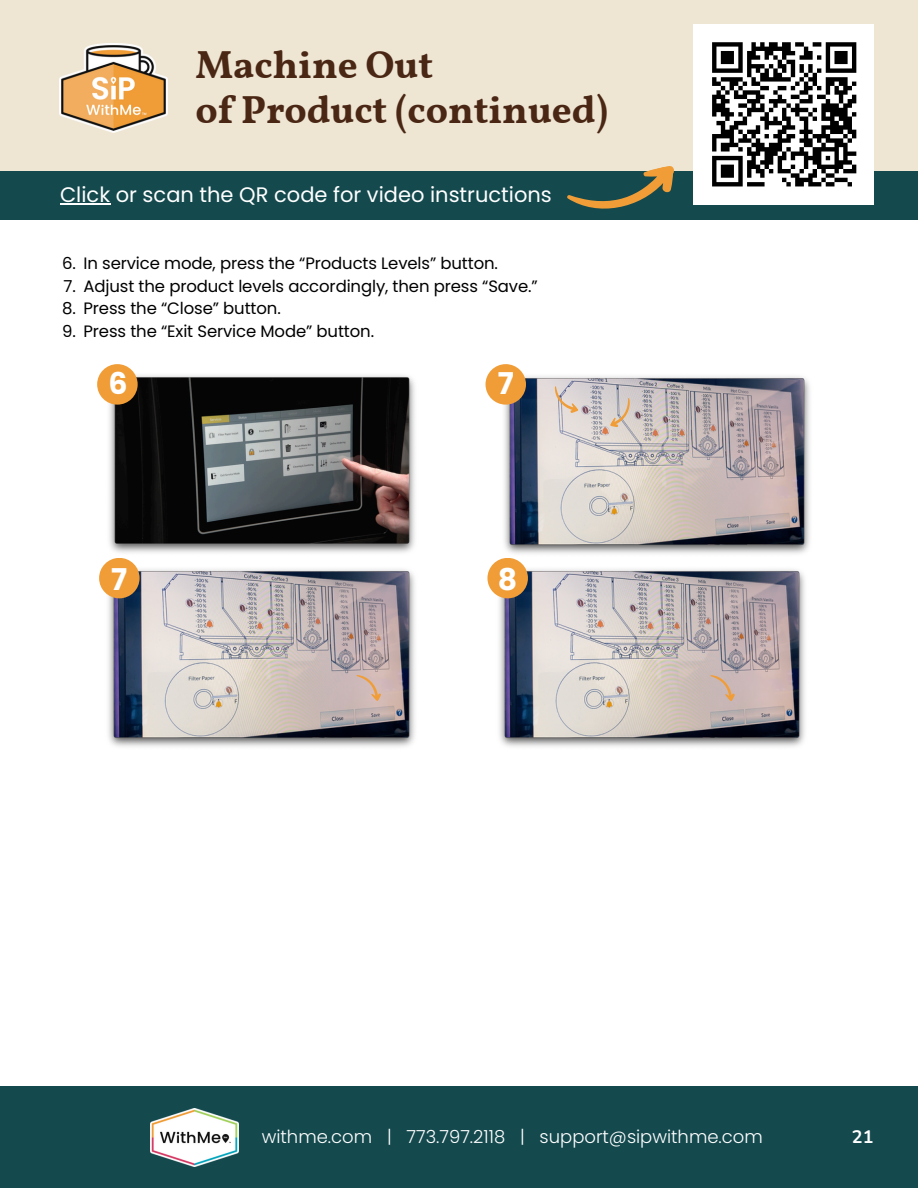
<style>
.page{position:relative;width:918px;height:1188px;background:#fff}
.page>*{position:absolute;margin:0;border:0;box-sizing:border-box;transform-origin:0 0}
.t1{font:700 39px/45px "Vollkorn";color:#4a2714}
.t2{font:700 30px "Poppins";color:#fff}
.t3{font:21px "Poppins";color:#fff}
.t4{font:300 18px "Poppins";color:#fff}
.t5{font:700 18px "Nunito";color:#fff}
.t6{font:16.5px "Poppins";letter-spacing:-.005em;color:#000}
</style>
<div class="page">
<div style="left:0;top:33px;width:918px;height:187px;background:#14494e"></div>
<div style="left:0;top:0;width:918px;height:170px;background:#eee5d3"></div>
<svg style="left:564px;top:166px;width:117px;height:43px"></svg>
<img style="left:60px;top:43px;width:108px;height:89px">
<div style="left:694px;top:25px;width:180px;height:180px;background:#fff"></div>
<div style="left:0;top:1087px;width:918px;height:101px;background:#14494e"></div>
<img style="left:150px;top:1108px;width:88px;height:59px">
<hr style="left:60px;top:203px;width:50px;height:1px;background:#fff">
<img style="left:104px;top:371px;width:311px;height:182px">
<img style="left:501px;top:371px;width:309px;height:183px">
<img style="left:104px;top:569px;width:311px;height:178px">
<img style="left:495px;top:566px;width:310px;height:181px">
<svg style="left:549px;top:384px;width:30px;height:33px"></svg>
<svg style="left:609px;top:396px;width:27px;height:35px"></svg>
<svg style="left:354px;top:670px;width:31px;height:32px"></svg>
<svg style="left:708px;top:670px;width:31px;height:32px"></svg>
<div style="left:97px;top:364px;width:41px;height:41px;background:#f09d37;border-radius:50%"></div>
<div style="left:486px;top:364px;width:40px;height:41px;background:#f09d37;border-radius:50%"></div>
<div style="left:487px;top:558px;width:41px;height:40px;background:#f09d37;border-radius:50%"></div>
<div style="left:99px;top:558px;width:41px;height:40px;background:#f09d37;border-radius:50%"></div>
<svg style="left:712px;top:42px;width:145px;height:145px"></svg>
<p class="t1" style="left:196px;top:46px;width:414px">Machine Out<br>of Product (continued)</p>
<p class="t3" style="left:60px;top:180px;width:493px">Click or scan the QR code for video instructions</p>
<h1 class="t6" style="left:62px;top:252px;width:15px">6.</h1>
<p class="t6" style="left:64px;top:274px;width:14px">7.</p>
<h2 class="t6" style="left:62px;top:297px;width:15px">8.</h2>
<p class="t6" style="left:62px;top:319px;width:15px">9.</p>
<p class="t6" style="left:84px;top:252px;width:416px">In service mode, press the “Products Levels” button.</p>
<p class="t6" style="left:84px;top:274px;width:456px">Adjust the product levels accordingly, then press “Save.”</p>
<p class="t6" style="left:84px;top:297px;width:199px">Press the “Close” button.</p>
<p class="t6" style="left:84px;top:319px;width:292px">Press the “Exit Service Mode” button.</p>
<p class="t2" style="left:108px;top:363px;width:21px">6</p>
<p class="t2" style="left:498px;top:363px;width:18px">7</p>
<p class="t2" style="left:111px;top:559px;width:18px">7</p>
<p class="t2" style="left:498px;top:559px;width:21px">8</p>
<p class="t4" style="left:262px;top:1124px;width:503px">withme.com | 773.797.2118 | support@sipwithme.com</p>
<p class="t5" style="left:852px;top:1125px;width:23px">21</p>
</div>
